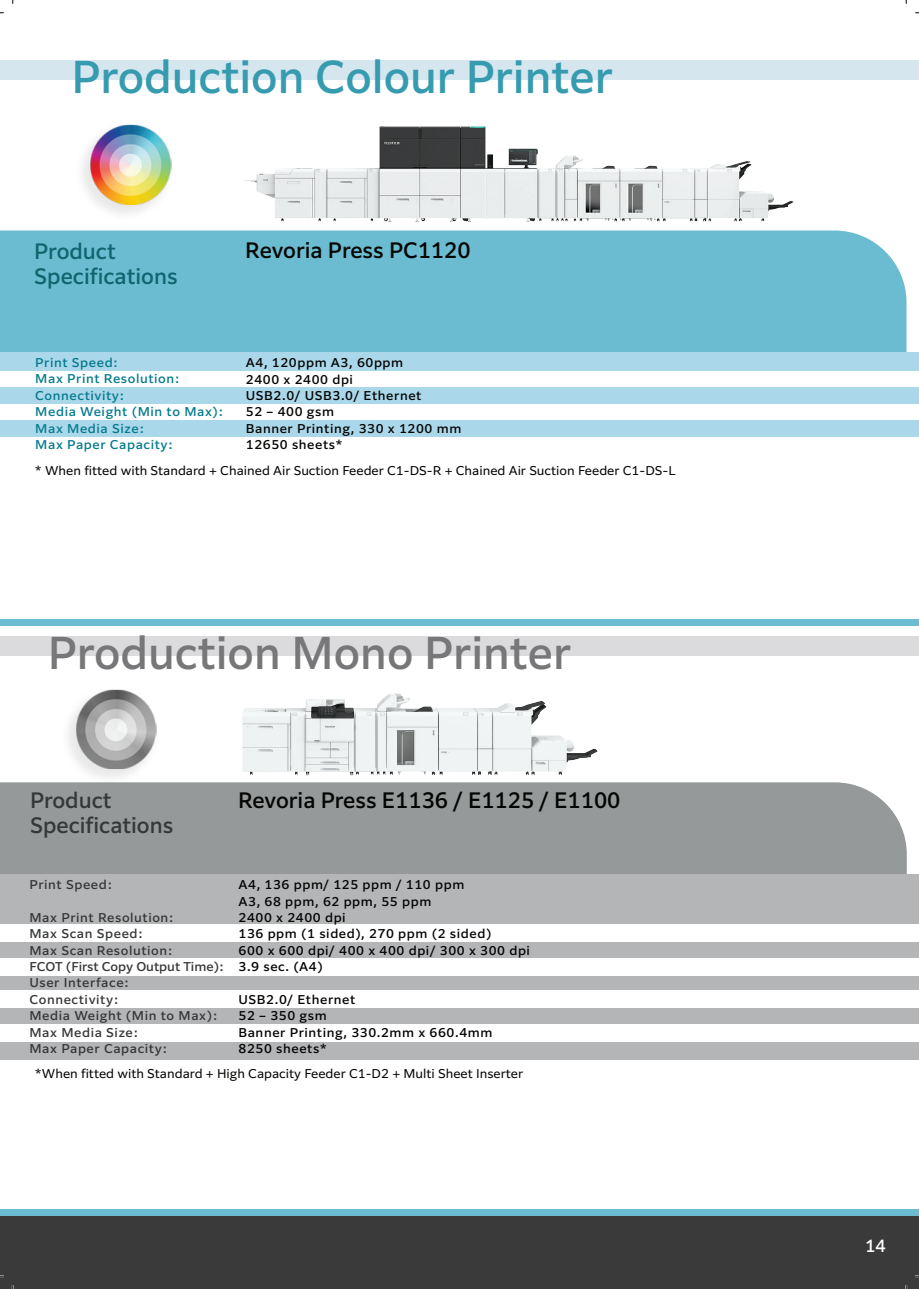
<style>
.page{position:relative;width:919px;height:1289px;background:#fff}
.page>*{position:absolute;margin:0;border:0;box-sizing:border-box;transform-origin:0 0}
.t1{font:500 43.35px "Clarimo UDPE";color:#369baf}
.t2{font:500 43.35px "Clarimo UDPE";color:#777679}
.t3{font:500 21px "Clarimo UDPE";color:#040503}
.t4{font:500 21px/25.2px "Clarimo UDPE";color:#363838}
.t5{font:500 21px "Clarimo UDPE";color:#0f666d}
.t6{font:500 16.5px "Clarimo UDPE";color:#fff}
.t7{font:500 12px/16.4px "Clarimo UDPE";letter-spacing:.045em;color:#040503;scale:1.05 1}
.t8{font:500 12px/16.4px "Clarimo UDPE";letter-spacing:.045em;color:#363838;scale:1.05 1}
.t9{font:12px "Clarimo UDPE";color:#040503;scale:1.05 1}
.t10{font:500 12px/16.4px "Clarimo UDPE";letter-spacing:.045em;color:#047b8d;scale:1.05 1}
</style>
<div class="page">
<div style="left:0;top:782px;width:906px;height:91px;background:#95999a"></div>
<div style="left:0;top:873px;width:918px;height:186px;background:#b3b5b7"></div>
<div style="left:0;top:636px;width:918px;height:20px;background:#dbdadd"></div>
<img style="left:61px;top:689px;width:99px;height:95px">
<div style="left:0;top:924px;width:918px;height:17px;background:#fff"></div>
<div style="left:0;top:957px;width:918px;height:18px;background:#fff"></div>
<div style="left:0;top:990px;width:918px;height:17px;background:#fff"></div>
<div style="left:0;top:1023px;width:918px;height:18px;background:#fff"></div>
<div style="left:0;top:60px;width:918px;height:20px;background:#d5e6ef"></div>
<div style="left:0;top:230px;width:906px;height:122px;background:#6bbcd1"></div>
<div style="left:0;top:352px;width:918px;height:101px;background:#abd7ea"></div>
<div style="left:0;top:1215px;width:918px;height:73px;background:#3a3a3b"></div>
<div style="left:0;top:371px;width:918px;height:16px;background:#fff"></div>
<div style="left:0;top:404px;width:918px;height:16px;background:#fff"></div>
<div style="left:0;top:437px;width:918px;height:16px;background:#fff"></div>
<img style="left:82px;top:124px;width:90px;height:90px">
<div style="left:0;top:619px;width:918px;height:7px;background:#6bbcd1"></div>
<div style="left:0;top:1209px;width:918px;height:6px;background:#6bbcd1"></div>
<img style="left:245px;top:127px;width:548px;height:95px">
<img style="left:243px;top:693px;width:355px;height:82px">
<h1 class="t1" style="left:72px;top:42px;width:542px">Production Colour Printer</h1>
<h2 class="t5" style="left:34px;top:234px;width:83px">Product</h2>
<h2 class="t3" style="left:245px;top:233px;width:227px">Revoria Press PC1120</h2>
<h2 class="t5" style="left:34px;top:259px;width:145px">Specifications</h2>
<p class="t10" style="left:35px;top:353px;width:181px">Print Speed:<br>Max Print Resolution:<br>Connectivity:<br>Media Weight (Min to Max):<br>Max Media Size:<br>Max Paper Capacity:</p>
<p class="t7" style="left:246px;top:354px;width:207px">A4, 120ppm A3, 60ppm<br>2400 x 2400 dpi<br>USB2.0/ USB3.0/ Ethernet<br>52 – 400 gsm<br>Banner Printing, 330 x 1200 mm<br>12650 sheets*</p>
<p class="t9" style="left:35px;top:461px;width:611px">* When fitted with Standard + Chained Air Suction Feeder C1-DS-R + Chained Air Suction Feeder C1-DS-L</p>
<h1 class="t2" style="left:48px;top:618px;width:525px">Production Mono Printer</h1>
<h2 class="t4" style="left:30px;top:786px;width:145px">Product<br>Specifications</h2>
<h2 class="t3" style="left:238px;top:783px;width:384px">Revoria Press E1136 / E1125 / E1100</h2>
<p class="t8" style="left:29px;top:875px;width:80px">Print Speed:</p>
<p class="t8" style="left:29px;top:908px;width:187px">Max Print Resolution:<br>Max Scan Speed:<br>Max Scan Resolution:<br>FCOT (First Copy Output Time):<br>User Interface:<br>Connectivity:<br>Media Weight (Min to Max):<br>Max Media Size:<br>Max Paper Capacity:</p>
<p class="t7" style="left:238px;top:875px;width:279px">A4, 136 ppm/ 125 ppm / 110 ppm<br>A3, 68 ppm, 62 ppm, 55 ppm<br>2400 x 2400 dpi<br>136 ppm (1 sided), 270 ppm (2 sided)<br>600 x 600 dpi/ 400 x 400 dpi/ 300 x 300 dpi<br>3.9 sec. (A4)</p>
<p class="t7" style="left:238px;top:990px;width:243px">USB2.0/ Ethernet<br>52 – 350 gsm<br>Banner Printing, 330.2mm x 660.4mm<br>8250 sheets*</p>
<p class="t9" style="left:35px;top:1064px;width:466px">*When fitted with Standard + High Capacity Feeder C1-D2 + Multi Sheet Inserter</p>
<h3 class="t6" style="left:865px;top:1232px;width:22px">14</h3>
</div>
